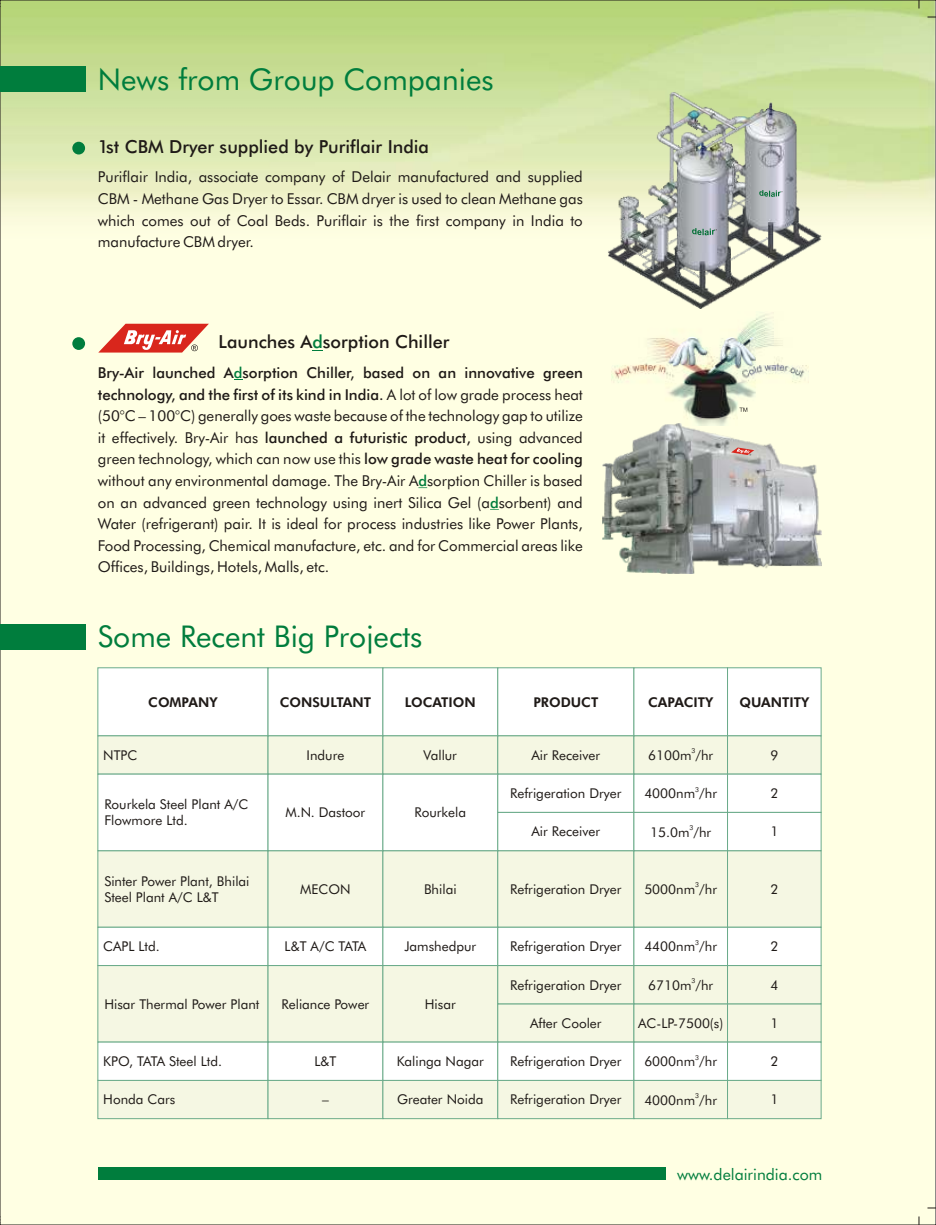
<style>
.page{position:relative;width:936px;height:1225px;background:#fff}
.page>*{position:absolute;margin:0;border:0;box-sizing:border-box;transform-origin:0 0}
.t1{font:30px "Futura BT";color:#007d3d}
.t2{font:500 18px "Futura BT";color:#1f1a17}
.t3{font:15.9px "Futura BT";color:#007d3d}
.t4{font:15px/21.6px "Futura BT";color:#1f1a17;text-align:justify}
.t5{font:500 15px "Futura BT";color:#007d3d}
.t6{font:13.5px/16.2px "Futura BT";color:#1f1a17}
.t7{font:800 13.5px "Futura BT";color:#1f1a17}
.t8{font:6.75px "Futura BT";color:#1f1a17}
.s1{color:#007d3d}
.s2{font-weight:500}
</style>
<div class="page">
<div style="left:0;top:0;width:934px;height:1225px;background:#ffffe3"></div>
<img style="left:2px;top:2px;width:931px;height:235px">
<div style="left:98px;top:1167px;width:567px;height:13px;background:#007d3d"></div>
<div style="left:0;top:66px;width:85px;height:25px;background:#007d3d"></div>
<div style="left:0;top:624px;width:85px;height:25px;background:#007d3d"></div>
<svg style="left:97px;top:667px;width:724px;height:452px"></svg>
<svg style="left:99px;top:324px;width:110px;height:28px"></svg>
<img style="left:602px;top:426px;width:219px;height:147px">
<svg style="left:731px;top:447px;width:23px;height:8px"></svg>
<img style="left:611px;top:314px;width:196px;height:112px">
<svg style="left:739px;top:407px;width:8px;height:5px"></svg>
<div style="left:72px;top:337px;width:13px;height:13px;background:#007d3d;border-radius:6px"></div>
<img style="left:607px;top:92px;width:214px;height:216px">
<svg style="left:692px;top:228px;width:24px;height:7px"></svg>
<svg style="left:759px;top:190px;width:23px;height:7px"></svg>
<div style="left:72px;top:142px;width:13px;height:12px;background:#007d3d;border-radius:6px"></div>
<h1 class="t1" style="left:98px;top:67px;width:397px">News from Group Companies</h1>
<p class="t2" style="left:98px;top:139px;width:333px">1st CBM Dryer supplied by Puriflair India</p>
<p class="t4" style="left:98px;top:168px;width:486px">Puriflair India, associate company of Delair manufactured and supplied CBM - Methane Gas Dryer to Essar. CBM dryer is used to clean Methane gas which comes out of Coal Beds. Puriflair is the first company in India to manufacture CBM dryer.</p>
<p class="t2" style="left:218px;top:335px;width:232px">Launches A<span class="s1">d</span>sorption Chiller</p>
<p class="t5" style="left:234px;top:367px;width:10px">d</p>
<p class="t4" style="left:98px;top:363px;width:486px"><span class="s2">Bry-Air launched A sorption Chiller, based on an innovative green technology, and the first of its kind in India.</span> A lot of low grade process heat (50°C – 100°C) generally goes waste because of the technology gap to utilize it effectively. Bry-Air has <span class="s2">launched a futuristic product,</span> using advanced green technology, which can now use this <span class="s2">low grade waste heat for cooling </span>without any environmental damage. The Bry-Air A sorption Chiller is based on an advanced green technology using inert Silica Gel (a sorbent) and Water (refrigerant) pair. It is ideal for process industries like Power Plants, Food Processing, Chemical manufacture, etc. and for Commercial areas like Offices, Buildings, Hotels, Malls, etc.</p>
<p class="t5" style="left:418px;top:474px;width:10px">d</p>
<p class="t5" style="left:490px;top:496px;width:10px">d</p>
<h1 class="t1" style="left:98px;top:624px;width:326px">Some Recent Big Projects</h1>
<p class="t7" style="left:148px;top:696px;width:71px">COMPANY</p>
<p class="t7" style="left:280px;top:696px;width:93px">CONSULTANT</p>
<p class="t7" style="left:405px;top:696px;width:72px">LOCATION</p>
<p class="t7" style="left:533px;top:696px;width:66px">PRODUCT</p>
<p class="t7" style="left:648px;top:696px;width:67px">CAPACITY</p>
<p class="t7" style="left:739px;top:696px;width:71px">QUANTITY</p>
<p class="t6" style="left:103px;top:748px;width:35px">NTPC</p>
<p class="t6" style="left:306px;top:748px;width:39px">Indure</p>
<p class="t6" style="left:423px;top:748px;width:35px">Vallur</p>
<p class="t6" style="left:531px;top:748px;width:70px">Air Receiver</p>
<p class="t8" style="left:691px;top:748px;width:5px">3</p>
<p class="t6" style="left:648px;top:748px;width:67px">6100m /hr</p>
<p class="t6" style="left:770px;top:748px;width:9px">9</p>
<p class="t6" style="left:104px;top:797px;width:145px">Rourkela Steel Plant A/C<br>Flowmore Ltd.</p>
<p class="t6" style="left:104px;top:874px;width:147px">Sinter Power Plant, Bhilai<br>Steel Plant A/C L&amp;T</p>
<p class="t6" style="left:103px;top:939px;width:58px">CAPL Ltd.</p>
<p class="t6" style="left:104px;top:997px;width:156px">Hisar Thermal Power Plant</p>
<p class="t6" style="left:103px;top:1054px;width:120px">KPO, TATA Steel Ltd.</p>
<p class="t6" style="left:103px;top:1092px;width:74px">Honda Cars</p>
<p class="t6" style="left:285px;top:805px;width:81px">M.N. Dastoor</p>
<p class="t6" style="left:300px;top:882px;width:52px">MECON</p>
<p class="t6" style="left:284px;top:939px;width:83px">L&amp;T A/C TATA</p>
<p class="t6" style="left:281px;top:997px;width:89px">Reliance Power</p>
<p class="t6" style="left:314px;top:1054px;width:24px">L&amp;T</p>
<p class="t6" style="left:322px;top:1092px;width:8px">–</p>
<p class="t6" style="left:414px;top:805px;width:53px">Rourkela</p>
<p class="t6" style="left:424px;top:882px;width:34px">Bhilai</p>
<p class="t6" style="left:404px;top:939px;width:73px">Jamshedpur</p>
<p class="t6" style="left:425px;top:997px;width:32px">Hisar</p>
<p class="t6" style="left:397px;top:1054px;width:89px">Kalinga Nagar</p>
<p class="t6" style="left:397px;top:1092px;width:88px">Greater Noida</p>
<p class="t6" style="left:510px;top:786px;width:113px">Refrigeration Dryer</p>
<p class="t6" style="left:531px;top:825px;width:70px">Air Receiver</p>
<p class="t8" style="left:695px;top:786px;width:5px">3</p>
<p class="t6" style="left:644px;top:786px;width:74px">4000nm /hr</p>
<p class="t8" style="left:689px;top:824px;width:5px">3</p>
<p class="t6" style="left:650px;top:825px;width:63px">15.0m /hr</p>
<p class="t6" style="left:770px;top:786px;width:9px">2</p>
<p class="t6" style="left:770px;top:825px;width:9px">1</p>
<p class="t6" style="left:510px;top:882px;width:113px">Refrigeration Dryer</p>
<p class="t8" style="left:695px;top:882px;width:5px">3</p>
<p class="t6" style="left:644px;top:882px;width:74px">5000nm /hr</p>
<p class="t6" style="left:770px;top:882px;width:9px">2</p>
<p class="t6" style="left:510px;top:939px;width:113px">Refrigeration Dryer</p>
<p class="t8" style="left:695px;top:939px;width:5px">3</p>
<p class="t6" style="left:644px;top:939px;width:74px">4400nm /hr</p>
<p class="t6" style="left:770px;top:939px;width:9px">2</p>
<p class="t6" style="left:510px;top:978px;width:113px">Refrigeration Dryer</p>
<p class="t8" style="left:691px;top:977px;width:5px">3</p>
<p class="t6" style="left:648px;top:978px;width:67px">6710m /hr</p>
<p class="t6" style="left:770px;top:978px;width:9px">4</p>
<p class="t6" style="left:530px;top:1016px;width:73px">After Cooler</p>
<p class="t6" style="left:638px;top:1016px;width:87px">AC-LP-7500(s)</p>
<p class="t6" style="left:770px;top:1016px;width:9px">1</p>
<p class="t6" style="left:510px;top:1054px;width:113px">Refrigeration Dryer</p>
<p class="t8" style="left:695px;top:1054px;width:5px">3</p>
<p class="t6" style="left:644px;top:1054px;width:74px">6000nm /hr</p>
<p class="t6" style="left:770px;top:1054px;width:9px">2</p>
<p class="t6" style="left:510px;top:1092px;width:113px">Refrigeration Dryer</p>
<p class="t8" style="left:695px;top:1092px;width:5px">3</p>
<p class="t6" style="left:644px;top:1093px;width:74px">4000nm /hr</p>
<p class="t6" style="left:770px;top:1092px;width:9px">1</p>
<p class="t3" style="left:677px;top:1167px;width:147px">www.delairindia.com</p>
</div>
